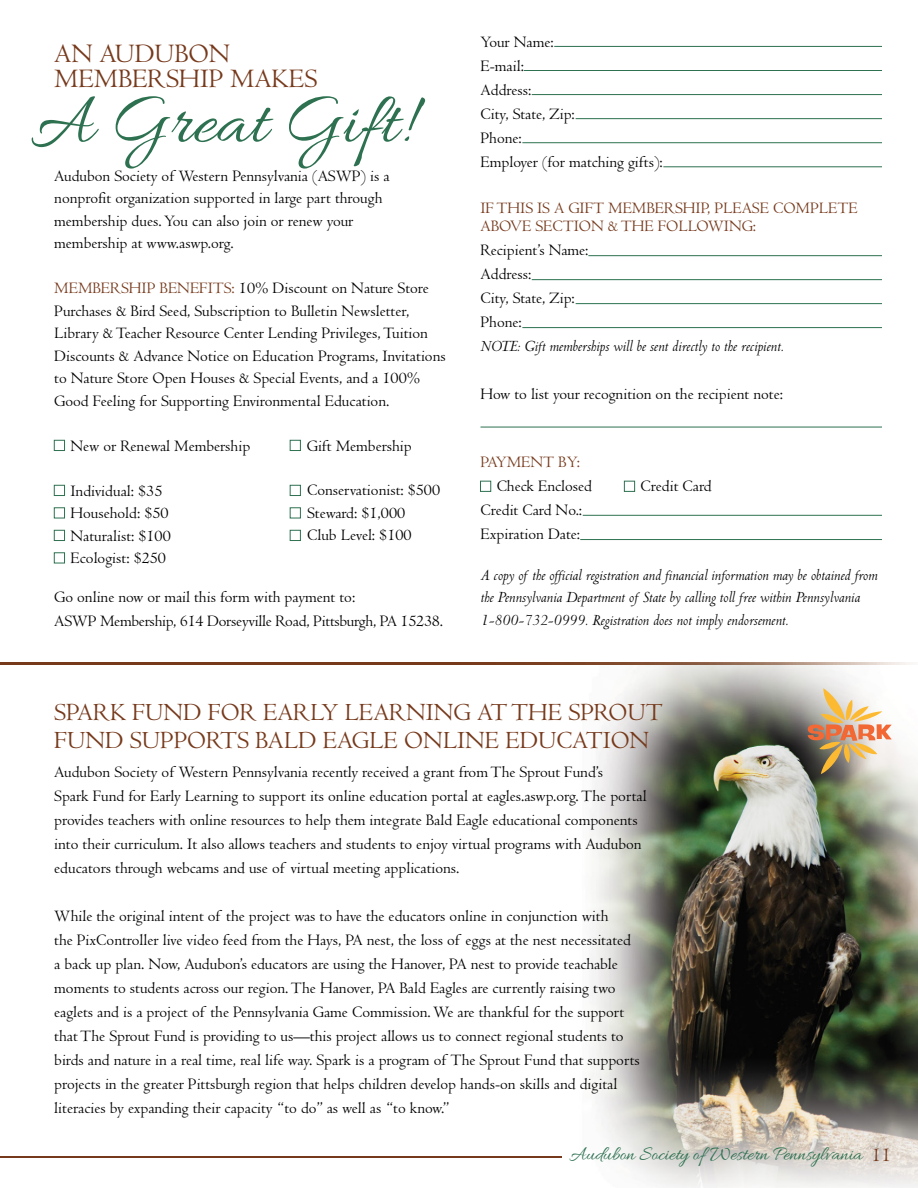
<style>
.page{position:relative;width:918px;height:1188px;background:#fff}
.page>*{position:absolute;margin:0;border:0;box-sizing:border-box;transform-origin:0 0}
.t1{font:74.25px "Allura";color:#2d7150}
.t2{font:27.6px/25.5px "Centaur";color:#76391b}
.t3{font:25.5px/27.8px "Centaur";color:#76391b}
.t4{font:20.1px "Allura";color:#2d7150}
.t5{font:16.5px/24px "Centaur";color:#000}
.t6{font:italic 16.5px/22.5px "Centaur";color:#000}
.t7{font:16.5px/18px "Centaur";color:#76391b}
.s1{color:#76391b}
.s2{font-family:"Centaur";color:#76391b}
</style>
<div class="page">
<img style="left:0;top:45px;width:918px;height:1143px">
<hr style="left:0;top:1156px;width:562px;height:1px;background:#76391b">
<div style="left:54px;top:440px;width:11px;height:11px;background:#fff"></div>
<div style="left:54px;top:440px;width:11px;height:11px;border:1px solid #2d7150"></div>
<div style="left:480px;top:481px;width:11px;height:10px;background:#fff"></div>
<div style="left:480px;top:481px;width:11px;height:11px;border:1px solid #2d7150"></div>
<div style="left:624px;top:481px;width:11px;height:10px;background:#fff"></div>
<div style="left:624px;top:481px;width:11px;height:11px;border:1px solid #2d7150"></div>
<div style="left:54px;top:485px;width:11px;height:11px;background:#fff"></div>
<div style="left:54px;top:485px;width:11px;height:11px;border:1px solid #2d7150"></div>
<div style="left:54px;top:508px;width:11px;height:10px;background:#fff"></div>
<div style="left:54px;top:507px;width:11px;height:11px;border:1px solid #2d7150"></div>
<div style="left:54px;top:530px;width:11px;height:11px;background:#fff"></div>
<div style="left:54px;top:530px;width:11px;height:11px;border:1px solid #2d7150"></div>
<div style="left:54px;top:553px;width:11px;height:10px;background:#fff"></div>
<div style="left:54px;top:552px;width:11px;height:11px;border:1px solid #2d7150"></div>
<div style="left:290px;top:485px;width:10px;height:11px;background:#fff"></div>
<div style="left:290px;top:485px;width:11px;height:11px;border:1px solid #2d7150"></div>
<div style="left:290px;top:508px;width:10px;height:10px;background:#fff"></div>
<div style="left:290px;top:507px;width:11px;height:11px;border:1px solid #2d7150"></div>
<div style="left:290px;top:530px;width:10px;height:11px;background:#fff"></div>
<div style="left:290px;top:530px;width:11px;height:11px;border:1px solid #2d7150"></div>
<div style="left:290px;top:440px;width:10px;height:11px;background:#fff"></div>
<div style="left:290px;top:440px;width:11px;height:11px;border:1px solid #2d7150"></div>
<hr style="left:554px;top:46px;width:328px;height:1px;background:#2d7150">
<hr style="left:524px;top:70px;width:358px;height:1px;background:#2d7150">
<hr style="left:532px;top:94px;width:350px;height:1px;background:#2d7150">
<hr style="left:576px;top:118px;width:306px;height:1px;background:#2d7150">
<hr style="left:522px;top:142px;width:360px;height:1px;background:#2d7150">
<hr style="left:663px;top:166px;width:219px;height:1px;background:#2d7150">
<hr style="left:588px;top:255px;width:294px;height:1px;background:#2d7150">
<hr style="left:532px;top:279px;width:350px;height:1px;background:#2d7150">
<hr style="left:576px;top:303px;width:306px;height:1px;background:#2d7150">
<hr style="left:522px;top:327px;width:360px;height:1px;background:#2d7150">
<hr style="left:480px;top:427px;width:402px;height:1px;background:#2d7150">
<hr style="left:583px;top:515px;width:299px;height:1px;background:#2d7150">
<hr style="left:580px;top:539px;width:302px;height:1px;background:#2d7150">
<svg style="left:0;top:662px;width:918px;height:3px;background:#89563b"></svg>
<img style="left:807px;top:688px;width:85px;height:87px">
<h2 class="t2" style="left:54px;top:41px;width:265px">AN AUDUBON<br>MEMBERSHIP MAKES</h2>
<p class="t5" style="left:481px;top:30px;width:184px">Your Name:<br>E-mail:<br>Address:<br>City, State, Zip:<br>Phone:<br>Employer (for matching gifts):</p>
<p class="t7" style="left:481px;top:199px;width:379px">IF THIS IS A GIFT MEMBERSHIP, PLEASE COMPLETE<br>ABOVE SECTION &amp; THE FOLLOWING:</p>
<p class="t5" style="left:481px;top:238px;width:110px">Recipient’s Name:<br>Address:<br>City, State, Zip:<br>Phone:</p>
<p class="t6" style="left:481px;top:335px;width:305px">NOTE: Gift memberships will be sent directly to the recipient.</p>
<p class="t5" style="left:481px;top:382px;width:304px">How to list your recognition on the recipient note:</p>
<h1 class="t1" style="left:31px;top:81px;width:380px">A Great Gift!</h1>
<p class="t5" style="left:54px;top:165px;width:337px;line-height:22.5px">Audubon Society of Western Pennsylvania (ASWP) is a nonprofit organization supported in large part through membership dues. You can also join or renew your membership at www.aswp.org.</p>
<p class="t5" style="left:54px;top:277px;width:393px;line-height:22.5px"><span class="s1">MEMBERSHIP BENEFITS:</span> 10% Discount on Nature Store Purchases &amp; Bird Seed, Subscription to Bulletin Newsletter, Library &amp; Teacher Resource Center Lending Privileges, Tuition Discounts &amp; Advance Notice on Education Programs, Invitations to Nature Store Open Houses &amp; Special Events, and a 100% Good Feeling for Supporting Environmental Education.</p>
<p class="t5" style="left:70px;top:434px;width:181px">New or Renewal Membership</p>
<p class="t5" style="left:307px;top:434px;width:106px">Gift Membership</p>
<p class="t5" style="left:70px;top:480px;width:102px;line-height:22.5px">Individual: $35<br>Household: $50<br>Naturalist: $100<br>Ecologist: $250</p>
<p class="t5" style="left:54px;top:585px;width:390px">Go online now or mail this form with payment to:<br>ASWP Membership, 614 Dorseyville Road, Pittsburgh, PA 15238.</p>
<p class="t7" style="left:481px;top:454px;width:101px">PAYMENT BY:</p>
<p class="t5" style="left:497px;top:475px;width:97px">Check Enclosed</p>
<p class="t5" style="left:641px;top:475px;width:73px">Credit Card</p>
<p class="t5" style="left:481px;top:499px;width:103px">Credit Card No.:<br>Expiration Date:</p>
<p class="t6" style="left:481px;top:564px;width:399px">A copy of the official registration and financial information may be obtained from the Pennsylvania Department of State by calling toll free within Pennsylvania<br>1-800-732-0999. Registration does not imply endorsement.</p>
<p class="t5" style="left:307px;top:479px;width:135px;line-height:22.5px">Conservationist: $500<br>Steward: $1,000<br>Club Level: $100</p>
<h3 class="t3" style="left:54px;top:699px;width:610px">SPARK FUND FOR EARLY LEARNING AT THE SPROUT<br>FUND SUPPORTS BALD EAGLE ONLINE EDUCATION</h3>
<p class="t5" style="left:54px;top:760px;width:594px">Audubon Society of Western Pennsylvania recently received a grant from The Sprout Fund’s<br>Spark Fund for Early Learning to support its online education portal at eagles.aswp.org. The portal provides teachers with online resources to help them integrate Bald Eagle educational components into their curriculum. It also allows teachers and students to enjoy virtual programs with Audubon educators through webcams and use of virtual meeting applications.</p>
<p class="t5" style="left:54px;top:904px;width:587px">While the original intent of the project was to have the educators online in conjunction with<br>the PixController live video feed from the Hays, PA nest, the loss of eggs at the nest necessitated a back up plan. Now, Audubon’s educators are using the Hanover, PA nest to provide teachable moments to students across our region. The Hanover, PA Bald Eagles are currently raising two eaglets and is a project of the Pennsylvania Game Commission. We are thankful for the support that The Sprout Fund is providing to us—this project allows us to connect regional students to birds and nature in a real time, real life way. Spark is a program of The Sprout Fund that supports projects in the greater Pittsburgh region that helps children develop hands-on skills and digital literacies by expanding their capacity “to do” as well as “to know.”</p>
<p class="t4" style="left:570px;top:1143px;width:323px">Audubon Society of Western Pennsylvania <span class="s2">11</span></p>
</div>
